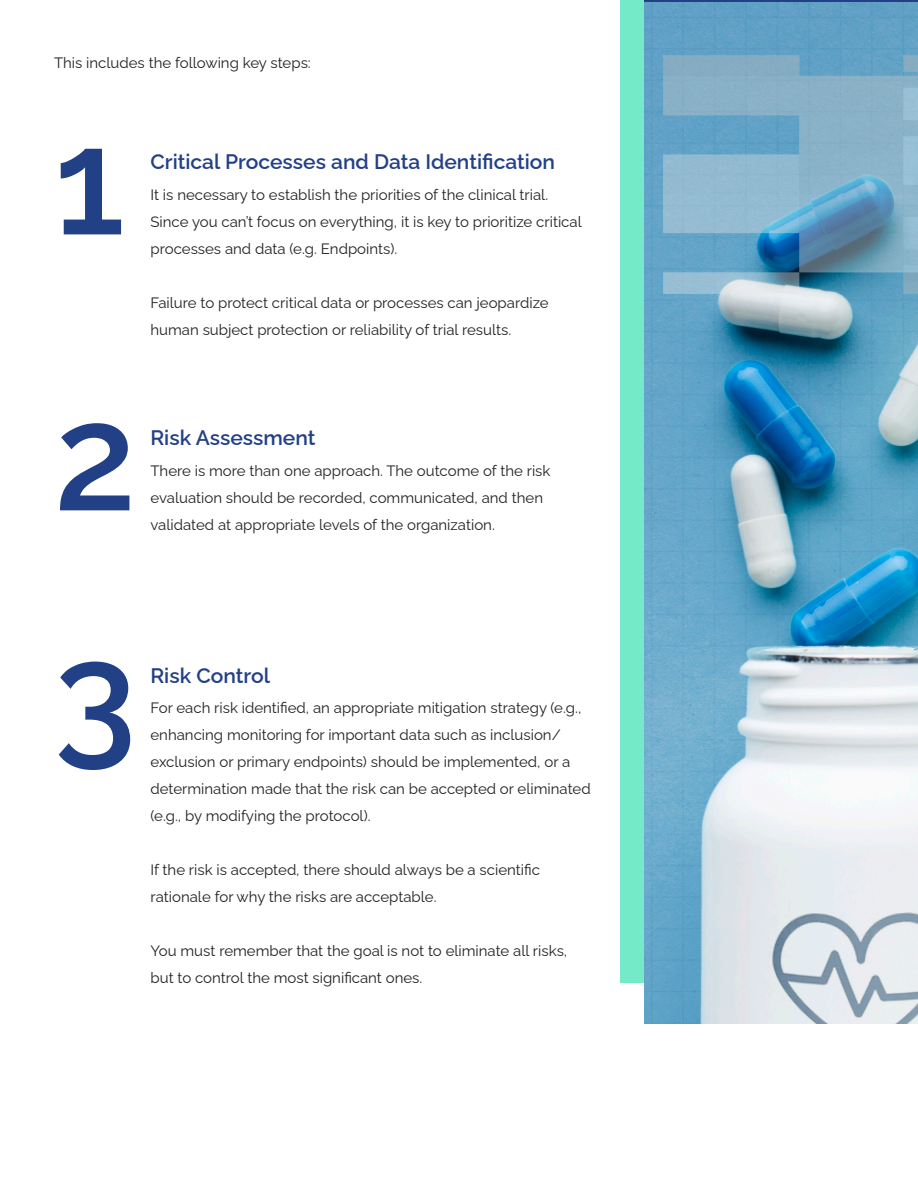
<style>
.page{position:relative;width:918px;height:1188px;background:#fff}
.page>*{position:absolute;margin:0;border:0;box-sizing:border-box;transform-origin:0 0}
.t1{font:600 150px "Raleway";color:#224085}
.t2{font:600 21px "Raleway";color:#224085}
.t3{font:15px/27px "Raleway";color:#231f20}
</style>
<div class="page">
<div style="left:620px;top:0;width:297px;height:983px;background:#74eac8"></div>
<img style="left:645px;top:2px;width:273px;height:1022px">
<img style="left:663px;top:56px;width:254px;height:238px">
<p class="t3" style="left:54px;top:48px;width:258px">This includes the following key steps:</p>
<p class="t1" style="left:54px;top:62px;width:72px">1</p>
<p class="t2" style="left:151px;top:145px;width:406px">Critical Processes and Data Identification</p>
<p class="t3" style="left:151px;top:179px;width:433px">It is necessary to establish the priorities of the clinical trial.<br>Since you can’t focus on everything, it is key to prioritize critical processes and data (e.g. Endpoints).</p>
<p class="t3" style="left:151px;top:287px;width:400px">Failure to protect critical data or processes can jeopardize human subject protection or reliability of trial results.</p>
<p class="t1" style="left:54px;top:338px;width:84px">2</p>
<p class="t2" style="left:151px;top:421px;width:167px">Risk Assessment</p>
<p class="t3" style="left:151px;top:455px;width:401px">There is more than one approach. The outcome of the risk evaluation should be recorded, communicated, and then validated at appropriate levels of the organization.</p>
<p class="t1" style="left:54px;top:575px;width:84px">3</p>
<p class="t2" style="left:151px;top:659px;width:121px">Risk Control</p>
<p class="t3" style="left:151px;top:693px;width:442px">For each risk identified, an appropriate mitigation strategy (e.g., enhancing monitoring for important data such as inclusion/ exclusion or primary endpoints) should be implemented, or a determination made that the risk can be accepted or eliminated (e.g., by modifying the protocol).</p>
<p class="t3" style="left:151px;top:855px;width:391px">If the risk is accepted, there should always be a scientific rationale for why the risks are acceptable.</p>
<p class="t3" style="left:151px;top:936px;width:418px">You must remember that the goal is not to eliminate all risks, but to control the most significant ones.</p>
</div>
